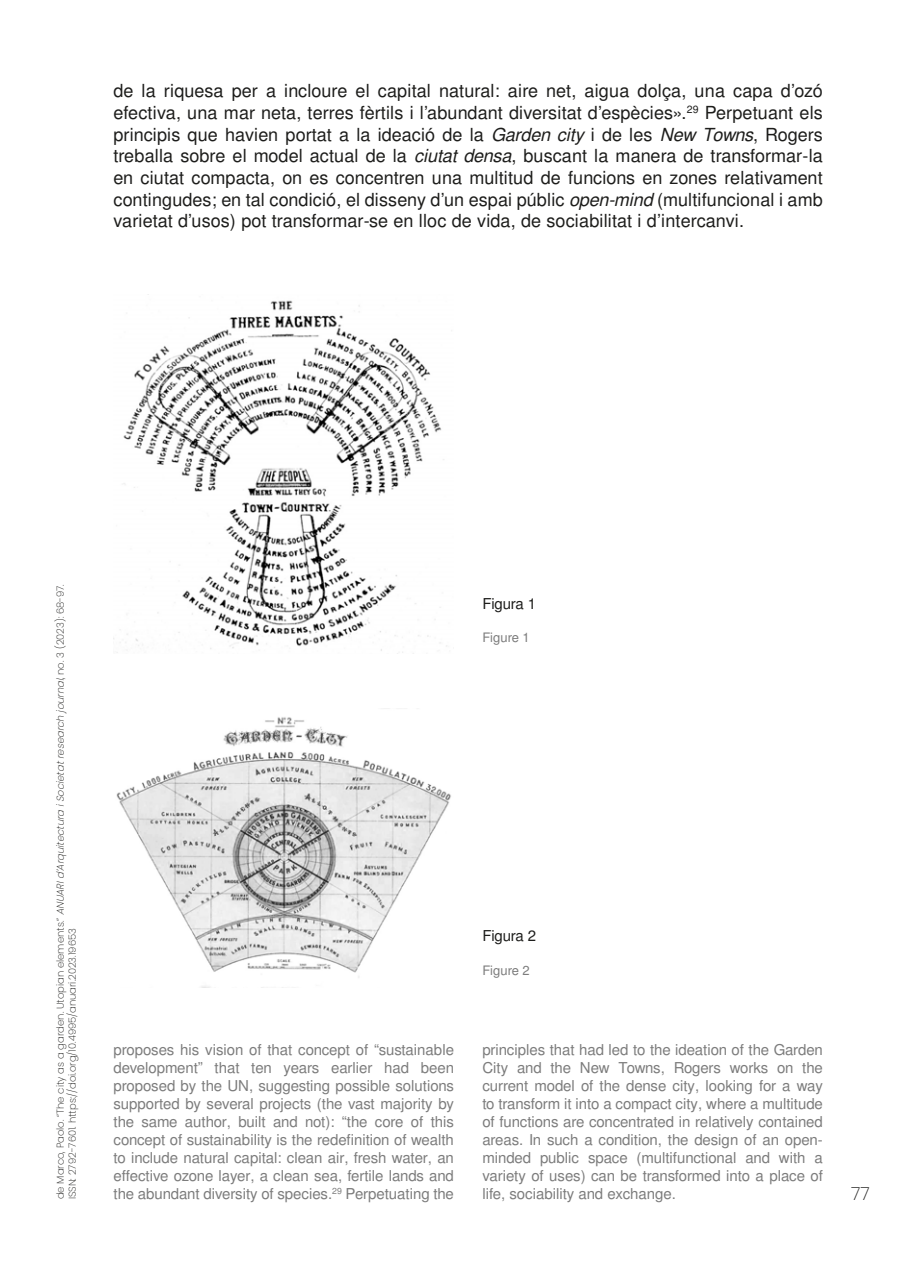
<style>
.page{position:relative;width:908px;height:1276px;background:#fff}
.page>*{position:absolute;margin:0;border:0;box-sizing:border-box;transform-origin:0 0}
.val_cos_de_text{font:18px/21.6px "Free Sans";letter-spacing:.005em;color:#1d1d1b;text-align:justify}
.t1{font:200 18px "Poppins";color:#1d1d1b}
.eng_text{font:15px/18px "Free Sans";color:#7c7c7c;text-align:justify}
.val_cos_de_text-2{font:15px "Free Sans";letter-spacing:-.01em;color:#1d1d1b}
.val_cos_de_text-3{font:13px "Free Sans";color:#7c7c7c}
.t2{font:200 10px "Poppins";color:#1d1d1b}
.s1{font-style:italic}
</style>
<div class="page">
<img style="left:113px;top:300px;width:334px;height:354px">
<img style="left:116px;top:717px;width:335px;height:270px">
<p class="val_cos_de_text" style="left:113px;top:81px;width:710px">de la riquesa per a incloure el capital natural: aire net, aigua dolça, una capa d’ozó efectiva, una mar neta, terres fèrtils i l’abundant diversitat d’espècies».<sup>29</sup> Perpetuant els principis que havien portat a la ideació de la <span class="s1">Gardencity</span> i de les <span class="s1">New Towns</span>, Rogers treballa sobre el model actual de la <span class="s1">ciutatdensa</span>, buscant la manera de transformar-la en ciutat compacta, on es concentren una multitud de funcions en zones relativament contingudes; en tal condició, el disseny d’un espai públic <span class="s1">open-mind</span>(multifuncional i amb varietat d’usos) pot transformar-se en lloc de vida, de sociabilitat i d’intercanvi.</p>
<p class="t2" style="left:55px;top:1199px;width:617px;rotate:-90deg">de Marco, Paolo. “The city as a garden. Utopian elements.” <span class="s1">ANUARId’Arquitectura iSocietatresearchjournal</span>, n o . 3 ( 2 0 2 3 ) : 6 8 - 9 7 .</p>
<p class="t2" style="left:67px;top:1199px;width:272px;rotate:-90deg">ISSN: 2792-7601. https://doi.org/10.4995/anuari.2023.19653</p>
<p class="val_cos_de_text-2" style="left:482px;top:593px;width:55px">Figura 1</p>
<p class="val_cos_de_text-3" style="left:482px;top:628px;width:49px">Figure 1</p>
<p class="val_cos_de_text-2" style="left:482px;top:925px;width:55px">Figura 2</p>
<p class="val_cos_de_text-3" style="left:482px;top:961px;width:49px">Figure 2</p>
<p class="eng_text" style="left:113px;top:1042px;width:342px">proposes his vision of that concept of “sustainable development” that ten years earlier had been proposed by the UN, suggesting possible solutions supported by several projects (the vast majority by the same author, built and not): “the core of this concept of sustainability is the redefinition of wealth to include natural capital: clean air, fresh water, an effective ozone layer, a clean sea, fertile lands and the abundant diversity of species.<sup>29</sup> Perpetuating the</p>
<p class="eng_text" style="left:482px;top:1042px;width:342px">principles that had led to the ideation of the Garden City and the New Towns, Rogers works on the current model of the dense city, looking for a way to transform it into a compact city, where a multitude of functions are concentrated in relatively contained areas. In such a condition, the design of an open&shy;minded public space (multifunctional and with a variety of uses) can be transformed into a place of life, sociability and exchange.</p>
<p class="t1" style="left:850px;top:1183px;width:20px">77</p>
</div>
